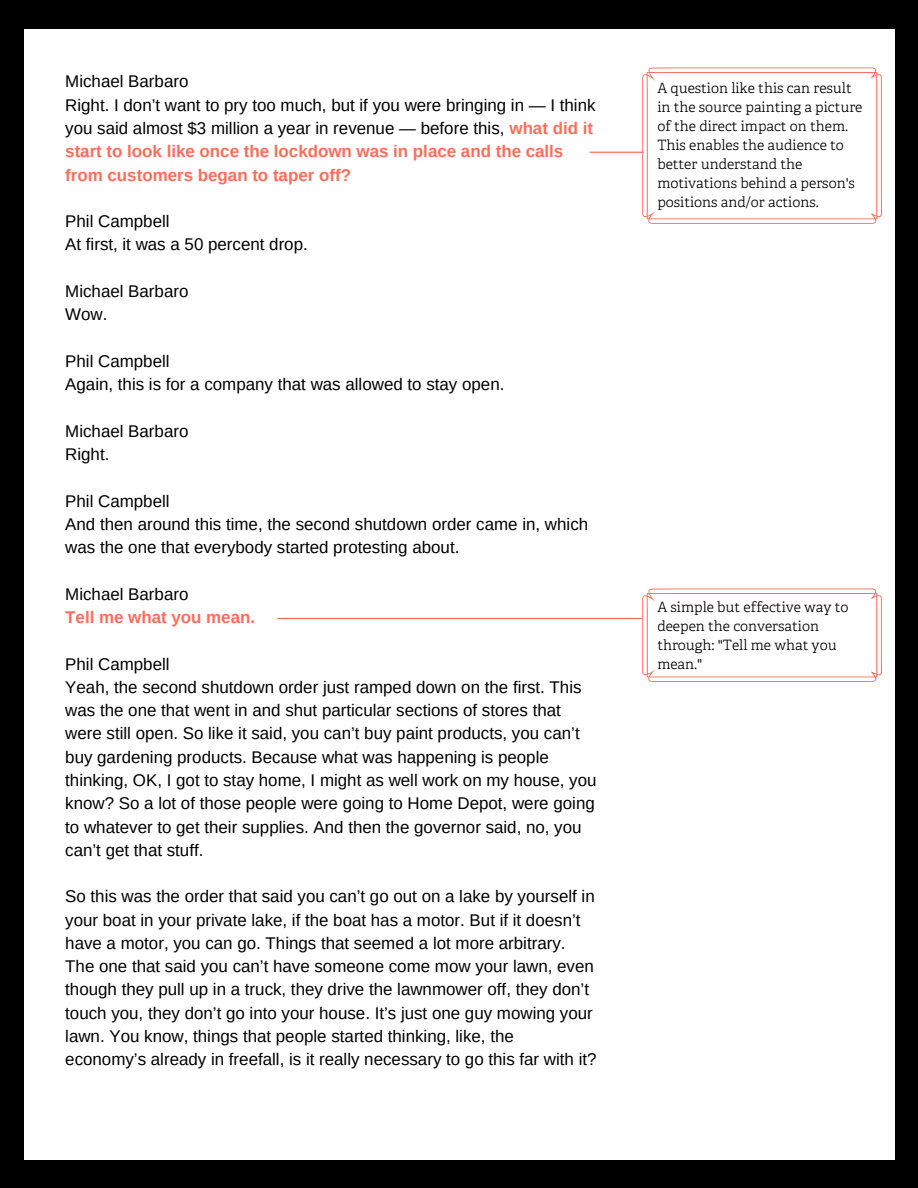
<style>
.page{position:relative;width:918px;height:1188px;background:#000}
.page>*{position:absolute;margin:0;border:0;box-sizing:border-box;transform-origin:0 0}
.t1{font:16.95px/23.2px "Arimo";color:#000}
.t2{font:700 16.95px "Arimo";color:#ff6b59}
.t3{font:300 14.25px/19px "Adelle";color:#000}
.s1{font-weight:700;color:#ff6b59}
</style>
<div class="page">
<div style="left:24px;top:29px;width:870px;height:1131px;background:#fff"></div>
<svg style="left:590px;top:67px;width:292px;height:157px"></svg>
<svg style="left:277px;top:589px;width:605px;height:93px"></svg>
<p class="t1" style="left:65px;top:70px;width:125px">Michael Barbaro</p>
<p class="t1" style="left:65px;top:93px;width:532px">Right. I don’t want to pry too much, but if you were bringing in — I think you said almost $3 million a year in revenue — before this, <span class="s1">what did it start to look like once the lockdown was in place and the calls from customers began to taper off?</span></p>
<p class="t1" style="left:65px;top:210px;width:106px">Phil Campbell</p>
<p class="t1" style="left:65px;top:233px;width:244px">At first, it was a 50 percent drop.</p>
<p class="t1" style="left:65px;top:279px;width:125px">Michael Barbaro</p>
<p class="t1" style="left:65px;top:303px;width:44px">Wow.</p>
<p class="t1" style="left:65px;top:349px;width:106px">Phil Campbell</p>
<p class="t1" style="left:65px;top:373px;width:441px">Again, this is for a company that was allowed to stay open.</p>
<p class="t1" style="left:65px;top:419px;width:125px">Michael Barbaro</p>
<p class="t1" style="left:65px;top:442px;width:46px">Right.</p>
<p class="t1" style="left:65px;top:489px;width:106px">Phil Campbell</p>
<p class="t1" style="left:65px;top:512px;width:524px">And then around this time, the second shutdown order came in, which was the one that everybody started protesting about.</p>
<p class="t1" style="left:65px;top:582px;width:125px">Michael Barbaro</p>
<p class="t2" style="left:65px;top:608px;width:191px">Tell me what you mean.</p>
<p class="t1" style="left:65px;top:652px;width:106px">Phil Campbell</p>
<p class="t1" style="left:65px;top:675px;width:533px">Yeah, the second shutdown order just ramped down on the first. This was the one that went in and shut particular sections of stores that were still open. So like it said, you can’t buy paint products, you can’t buy gardening products. Because what was happening is people thinking, OK, I got to stay home, I might as well work on my house, you know? So a lot of those people were going to Home Depot, were going to whatever to get their supplies. And then the governor said, no, you can’t get that stuff.</p>
<p class="t1" style="left:65px;top:885px;width:533px">So this was the order that said you can’t go out on a lake by yourself in your boat in your private lake, if the boat has a motor. But if it doesn’t have a motor, you can go. Things that seemed a lot more arbitrary.<br>The one that said you can’t have someone come mow your lawn, even though they pull up in a truck, they drive the lawnmower off, they don’t touch you, they don’t go into your house. It’s just one guy mowing your lawn. You know, things that people started thinking, like, the economy’s already in freefall, is it really necessary to go this far with it?</p>
<p class="t3" style="left:657px;top:80px;width:207px">A question like this can result in the source painting a picture of the direct impact on them.<br>This enables the audience to better understand the motivations behind a person's positions and/or actions.</p>
<p class="t3" style="left:657px;top:598px;width:193px">A simple but effective way to deepen the conversation through: "Tell me what you mean."</p>
</div>
